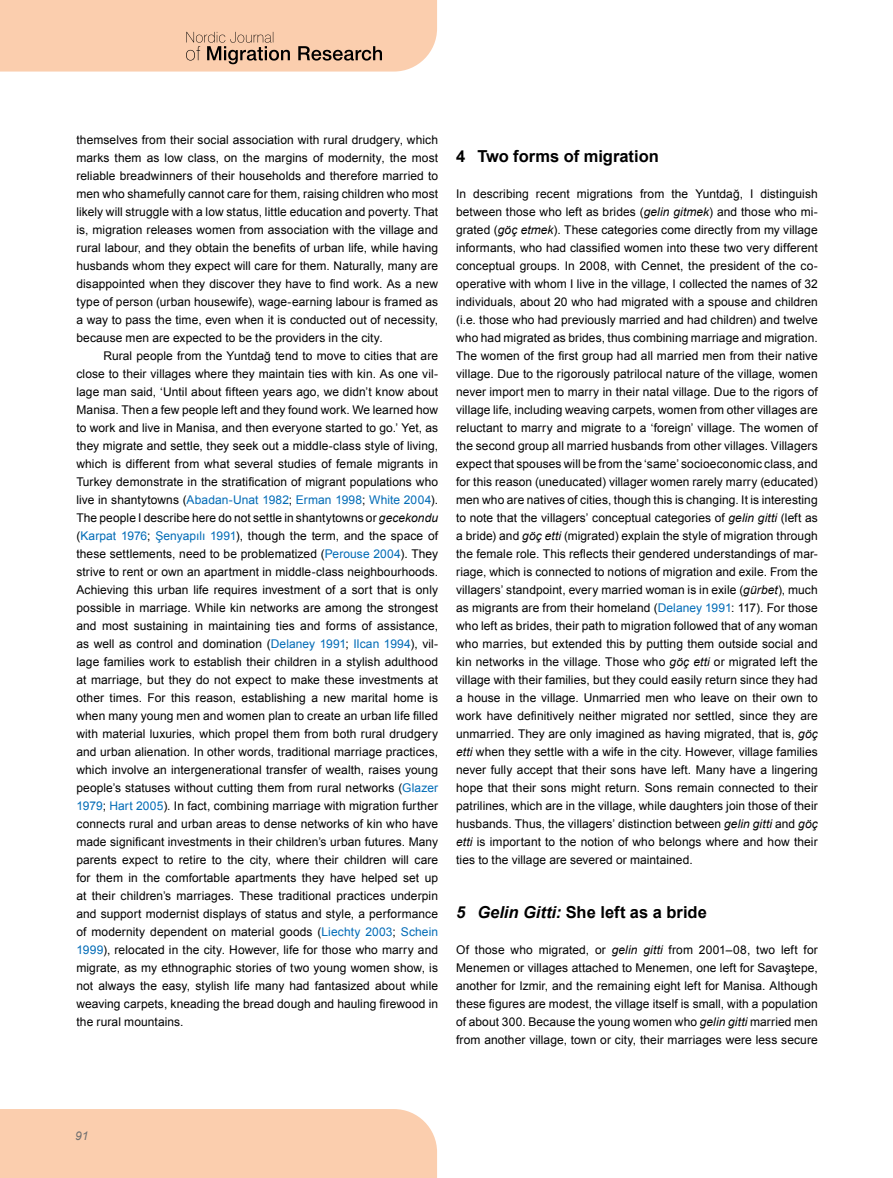
<style>
.page{position:relative;width:893px;height:1178px;background:#fff}
.page>*{position:absolute;margin:0;border:0;box-sizing:border-box;transform-origin:0 0}
.t1{font:700 16.5px "Arial";color:#000}
.t2{font:12px/18px "Arial";letter-spacing:.005em;color:#000;text-align:justify}
.t3{font:italic 12px "Arial";color:#706f6f}
.s1{color:#006bb6}
.s2{font-style:italic}
</style>
<div class="page">
<div style="left:0;top:1109px;width:437px;height:69px;background:#fbceae"></div>
<svg style="left:0;top:0;width:437px;height:72px;background:#f2c7a9"></svg>
<p class="t2" style="left:76px;top:131px;width:363px">themselves from their social association with rural drudgery, which marks them as low class, on the margins of modernity, the most reliable breadwinners of their households and therefore married to men who shamefully cannot care for them, raising children who most likely will struggle with a low status, little education and poverty. That is, migration releases women from association with the village and rural labour, and they obtain the benefits of urban life, while having husbands whom they expect will care for them. Naturally, many are disappointed when they discover they have to find work. As a new type of person (urban housewife), wage-earning labour is framed as a way to pass the time, even when it is conducted out of necessity, because men are expected to be the providers in the city.</p>
<p class="t2" style="left:76px;top:347px;width:363px;text-indent:27px">Rural people from the Yuntdağ tend to move to cities that are close to their villages where they maintain ties with kin. As one vil&shy;lage man said, ‘Until about fifteen years ago, we didn’t know about Manisa. Then a few people left and they found work. We learned how to work and live in Manisa, and then everyone started to go.’ Yet, as they migrate and settle, they seek out a middle-class style of living, which is different from what several studies of female migrants in Turkey demonstrate in the stratification of migrant populations who live in shantytowns (<span class="s1">Abadan-Unat 1982</span>; <span class="s1">Erman 1998</span>; <span class="s1">White 2004</span>).<br>The people I describe here do not settle in shantytowns or <span class="s2">gecekondu </span>(<span class="s1">Karpat 1976</span>; <span class="s1">Şenyapılı 1991</span>), though the term, and the space of these settlements, need to be problematized (<span class="s1">Perouse 2004</span>). They strive to rent or own an apartment in middle-class neighbourhoods.<br>Achieving this urban life requires investment of a sort that is only possible in marriage. While kin networks are among the strongest and most sustaining in maintaining ties and forms of assistance, as well as control and domination (<span class="s1">Delaney 1991</span>; <span class="s1">Ilcan 1994</span>), vil&shy;lage families work to establish their children in a stylish adulthood at marriage, but they do not expect to make these investments at other times. For this reason, establishing a new marital home is when many young men and women plan to create an urban life filled with material luxuries, which propel them from both rural drudgery and urban alienation. In other words, traditional marriage practices, which involve an intergenerational transfer of wealth, raises young people’s statuses without cutting them from rural networks (<span class="s1">Glazer 1979</span>; <span class="s1">Hart 2005</span>). In fact, combining marriage with migration further connects rural and urban areas to dense networks of kin who have made significant investments in their children’s urban futures. Many parents expect to retire to the city, where their children will care for them in the comfortable apartments they have helped set up at their children’s marriages. These traditional practices underpin and support modernist displays of status and style, a performance of modernity dependent on material goods (<span class="s1">Liechty 2003</span>; <span class="s1">Schein 1999</span>), relocated in the city. However, life for those who marry and migrate, as my ethnographic stories of two young women show, is not always the easy, stylish life many had fantasized about while weaving carpets, kneading the bread dough and hauling firewood in the rural mountains.</p>
<h1 class="t1" style="left:456px;top:145px;width:204px">4 Two forms of migration</h1>
<p class="t2" style="left:456px;top:185px;width:363px">In describing recent migrations from the Yuntdağ, I distinguish between those who left as brides (<span class="s2">gelin gitmek</span>) and those who mi&shy;grated (<span class="s2">göç etmek</span>). These categories come directly from my village informants, who had classified women into these two very different conceptual groups. In 2008, with Cennet, the president of the co&shy;operative with whom I live in the village, I collected the names of 32 individuals, about 20 who had migrated with a spouse and children (i.e. those who had previously married and had children) and twelve who had migrated as brides, thus combining marriage and migration.<br>The women of the first group had all married men from their native village. Due to the rigorously patrilocal nature of the village, women never import men to marry in their natal village. Due to the rigors of village life, including weaving carpets, women from other villages are reluctant to marry and migrate to a ‘foreign’ village. The women of the second group all married husbands from other villages. Villagers expect that spouses will be from the ‘same’ socioeconomic class, and for this reason (uneducated) villager women rarely marry (educated) men who are natives of cities, though this is changing. It is interesting to note that the villagers’ conceptual categories of <span class="s2">gelin gitti</span> (left as a bride) and <span class="s2">göç etti</span> (migrated) explain the style of migration through the female role. This reflects their gendered understandings of mar&shy;riage, which is connected to notions of migration and exile. From the villagers’ standpoint, every married woman is in exile (<span class="s2">gürbet</span>), much as migrants are from their homeland (<span class="s1">Delaney 1991</span>: 117). For those who left as brides, their path to migration followed that of any woman who marries, but extended this by putting them outside social and kin networks in the village. Those who <span class="s2">göç etti</span> or migrated left the village with their families, but they could easily return since they had a house in the village. Unmarried men who leave on their own to work have definitively neither migrated nor settled, since they are unmarried. They are only imagined as having migrated, that is, <span class="s2">göç etti</span> when they settle with a wife in the city. However, village families never fully accept that their sons have left. Many have a lingering hope that their sons might return. Sons remain connected to their patrilines, which are in the village, while daughters join those of their husbands. Thus, the villagers’ distinction between <span class="s2">gelin gitti</span> and <span class="s2">göç etti</span> is important to the notion of who belongs where and how their ties to the village are severed or maintained.</p>
<h1 class="t1" style="left:456px;top:901px;width:252px"><span class="s2">5 Gelin Gitti:</span> She left as a bride</h1>
<p class="t2" style="left:456px;top:941px;width:363px">Of those who migrated, or <span class="s2">gelin gitti</span> from 2001–08, two left for Menemen or villages attached to Menemen, one left for Savaştepe, another for Izmir, and the remaining eight left for Manisa. Although these figures are modest, the village itself is small, with a population of about 300. Because the young women who <span class="s2">gelin gitti</span> married men from another village, town or city, their marriages were less secure</p>
<p class="t3" style="left:75px;top:1128px;width:15px">91</p>
</div>
